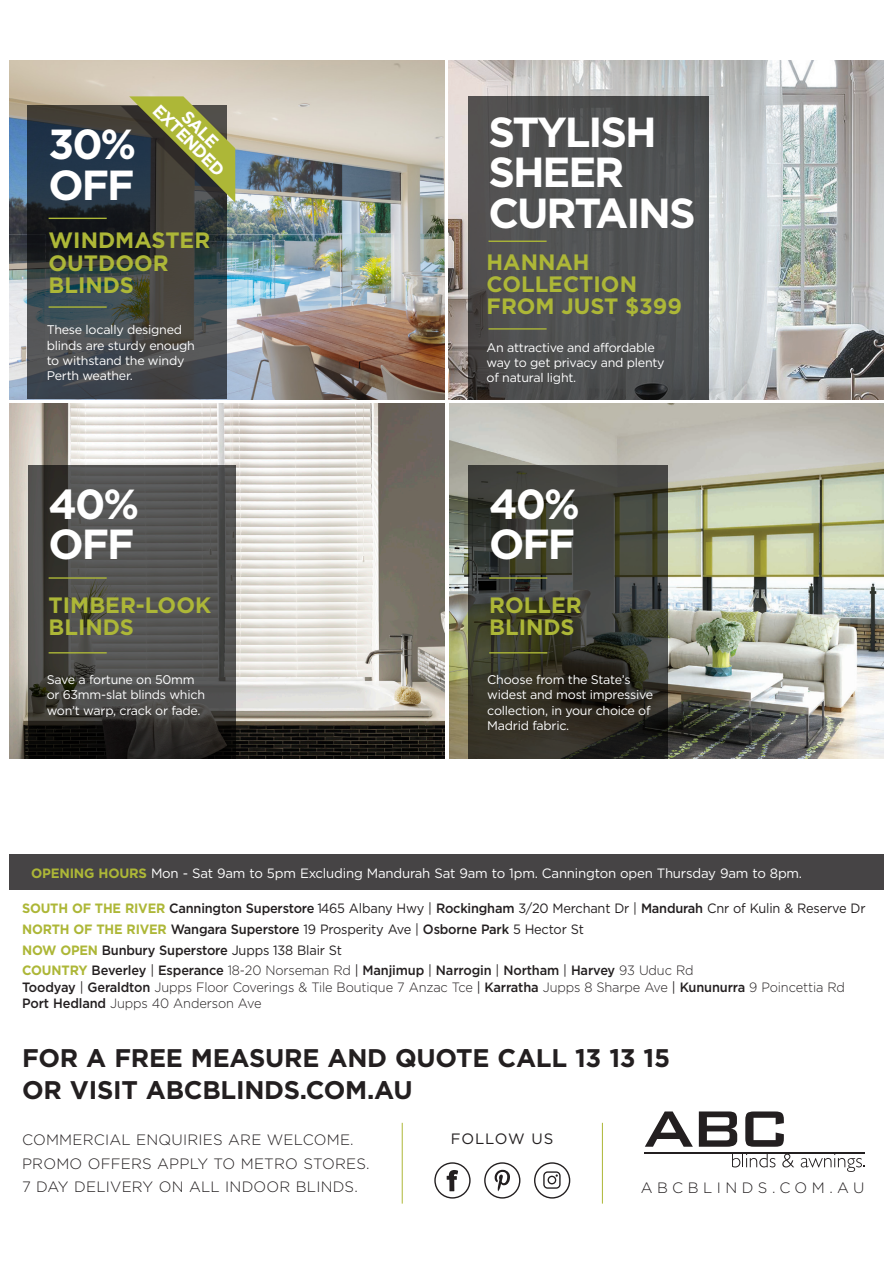
<style>
.page{position:relative;width:893px;height:1263px;background:#fff}
.page>*{position:absolute;margin:0;border:0;box-sizing:border-box;transform-origin:0 0}
.t1{font:700 42px/40.5px "Gotham";letter-spacing:-.05em;color:#fff}
.t2{font:700 25.5px/31.5px "Gotham";letter-spacing:-.01em;color:#231f20}
.t3{font:700 22.2px/22.2px "Gotham";color:#adb737}
.t4{font:700 17.4px "Gotham";color:#fff}
.t5{font:300 15px "Gotham";letter-spacing:.015em;color:#231f20}
.t6{font:300 15px "Gotham";letter-spacing:.3em;color:#231f20}
.t7{font:15px "Gotham";letter-spacing:.055em;color:#231f20}
.t8{font:300 13.5px/16.5px "Gotham";letter-spacing:-.01em;color:#231f20;scale:.95 1}
.t9{font:500 13.5px "Gotham";letter-spacing:-.015em;color:#231f20;scale:.95 1}
.t10{font:13.5px "Gotham";letter-spacing:-.015em;color:#231f20;scale:.95 1}
.t11{font:13.5px "Gotham";letter-spacing:-.015em;color:#fff}
.t12{font:12.45px/15.3px "Gotham";letter-spacing:-.02em;color:#fff}
.s1{font-weight:700;color:#adb737}
.s2{font-weight:500}
.s3{font-weight:400}
</style>
<div class="page">
<img style="left:10px;top:61px;width:435px;height:338px">
<img style="left:449px;top:61px;width:435px;height:338px">
<img style="left:10px;top:403px;width:435px;height:356px">
<img style="left:449px;top:403px;width:435px;height:356px">
<div style="left:9px;top:854px;width:875px;height:36px;background:#464445"></div>
<svg style="left:434px;top:1162px;width:37px;height:36px"></svg>
<svg style="left:534px;top:1162px;width:36px;height:36px"></svg>
<svg style="left:484px;top:1162px;width:36px;height:36px"></svg>
<hr style="left:402px;top:1123px;width:1px;height:80px;background:#adb737">
<hr style="left:602px;top:1123px;width:1px;height:80px;background:#adb737">
<hr style="left:644px;top:1153px;width:221px;height:1px;background:#231f20">
<svg style="left:645px;top:1111px;width:48px;height:36px"></svg>
<svg style="left:699px;top:1111px;width:38px;height:36px"></svg>
<svg style="left:745px;top:1111px;width:39px;height:36px"></svg>
<svg style="left:732px;top:1154px;width:43px;height:13px"></svg>
<svg style="left:782px;top:1154px;width:12px;height:13px"></svg>
<svg style="left:801px;top:1154px;width:64px;height:18px"></svg>
<svg style="left:28px;top:465px;width:207px;height:294px;background:#474745"></svg>
<svg style="left:28px;top:106px;width:199px;height:293px;background:#373e42"></svg>
<div style="left:468px;top:96px;width:240px;height:303px;background:#4b4c4d"></div>
<svg style="left:468px;top:465px;width:200px;height:294px;background:#393930"></svg>
<hr style="left:49px;top:577px;width:58px;height:2px;background:#adb737">
<hr style="left:49px;top:218px;width:58px;height:1px;background:#adb737">
<hr style="left:488px;top:241px;width:59px;height:1px;background:#adb737">
<hr style="left:489px;top:577px;width:58px;height:2px;background:#adb737">
<hr style="left:49px;top:652px;width:58px;height:1px;background:#adb737">
<hr style="left:49px;top:306px;width:58px;height:2px;background:#adb737">
<hr style="left:488px;top:328px;width:59px;height:2px;background:#adb737">
<hr style="left:489px;top:652px;width:58px;height:1px;background:#adb737">
<div style="left:121px;top:106px;width:106px;height:106px;background:#231f20;opacity:.65"></div>
<svg style="left:129px;top:96px;width:106px;height:106px;background:#6f7343"></svg>
<p class="t1" style="left:49px;top:123px;width:89px">30%</p>
<p class="t1" style="left:49px;top:163px;width:87px">OFF</p>
<p class="t4" style="left:163px;top:100px;width:95px;rotate:45deg">EXTENDED</p>
<p class="t4" style="left:192px;top:106px;width:46px;rotate:45deg">SALE</p>
<p class="t3" style="left:49px;top:229px;width:163px">WINDMASTER<br>OUTDOOR<br>BLINDS</p>
<p class="t12" style="left:47px;top:322px;width:150px">These locally designed blinds are sturdy enough to withstand the windy<br>Perth weather.</p>
<p class="t1" style="left:49px;top:483px;width:92px">40%</p>
<p class="t1" style="left:49px;top:523px;width:87px">OFF</p>
<p class="t3" style="left:49px;top:593px;width:164px">TIMBER-LOOK<br>BLINDS</p>
<p class="t12" style="left:47px;top:672px;width:160px">Save a fortune on 50mm or 63mm-slat blinds which won’t warp, crack or fade.</p>
<p class="t1" style="left:488px;top:111px;width:209px">STYLISH<br>SHEER<br>CURTAINS</p>
<p class="t3" style="left:487px;top:250px;width:197px">HANNAH<br>COLLECTION<br>FROM JUST $399</p>
<p class="t12" style="left:487px;top:339px;width:180px">An attractive and affordable way to get privacy and plenty of natural light.</p>
<p class="t1" style="left:489px;top:483px;width:92px">40%</p>
<p class="t1" style="left:489px;top:523px;width:87px">OFF</p>
<p class="t3" style="left:489px;top:593px;width:94px">ROLLER<br>BLINDS</p>
<p class="t12" style="left:487px;top:672px;width:167px">Choose from the State’s widest and most impressive collection, in your choice of<br>Madrid fabric.</p>
<p class="t11" style="left:31px;top:866px;width:773px"><span class="s1">OPENING HOURS</span> Mon - Sat 9am to 5pm Excluding Mandurah Sat 9am to 1pm. Cannington open Thursday 9am to 8pm.</p>
<p class="t10" style="left:22px;top:901px;width:889px"><span class="s1">SOUTH OF THE RIVER</span> <span class="s2">Cannington Superstore</span> 1465 Albany Hwy | <span class="s2">Rockingham</span> 3/20 Merchant Dr | <span class="s2">Mandurah</span> Cnr of Kulin &amp; Reserve Dr</p>
<p class="t9" style="left:22px;top:921px;width:593px"><span class="s1">NORTH OF THE RIVER</span> Wangara Superstore <span class="s3">19 Prosperity Ave |</span> Osborne Park <span class="s3">5 Hector St</span></p>
<p class="t9" style="left:22px;top:942px;width:338px"><span class="s1">NOW OPEN</span> Bunbury Superstore <span class="s3">Jupps 138 Blair St</span></p>
<p class="t8" style="left:22px;top:962px;width:868px"><span class="s1">COUNTRY</span> <span class="s2">Beverley</span> <span class="s3">|</span> <span class="s2">Esperance</span> 18-20 Norseman Rd <span class="s3">|</span> <span class="s2">Manjimup</span> <span class="s3">|</span> <span class="s2">Narrogin</span> <span class="s3">|</span> <span class="s2">Northam</span> <span class="s3">|</span> <span class="s2">Harvey</span> 93 Uduc Rd<br><span class="s2">Toodyay</span> <span class="s3">|</span> <span class="s2">Geraldton</span> Jupps Floor Coverings &amp; Tile Boutique 7 Anzac Tce <span class="s3">|</span> <span class="s2">Karratha</span> Jupps 8 Sharpe Ave <span class="s3">|</span> <span class="s2">Kununurra</span> 9 Poincettia Rd<br><span class="s2">Port Hedland</span> Jupps 40 Anderson Ave</p>
<p class="t2" style="left:22px;top:1042px;width:650px">FOR A FREE MEASURE AND QUOTE CALL 13 13 15<br>OR VISIT ABCBLINDS.COM.AU</p>
<p class="t5" style="left:22px;top:1131px;width:333px">COMMERCIAL ENQUIRIES ARE WELCOME.</p>
<p class="t7" style="left:451px;top:1130px;width:104px">FOLLOW US</p>
<p class="t5" style="left:22px;top:1155px;width:349px">PROMO OFFERS APPLY TO METRO STORES.</p>
<p class="t5" style="left:22px;top:1179px;width:337px">7 DAY DELIVERY ON ALL INDOOR BLINDS.</p>
<p class="t6" style="left:641px;top:1179px;width:225px">ABCBLINDS.COM.AU</p>
</div>
